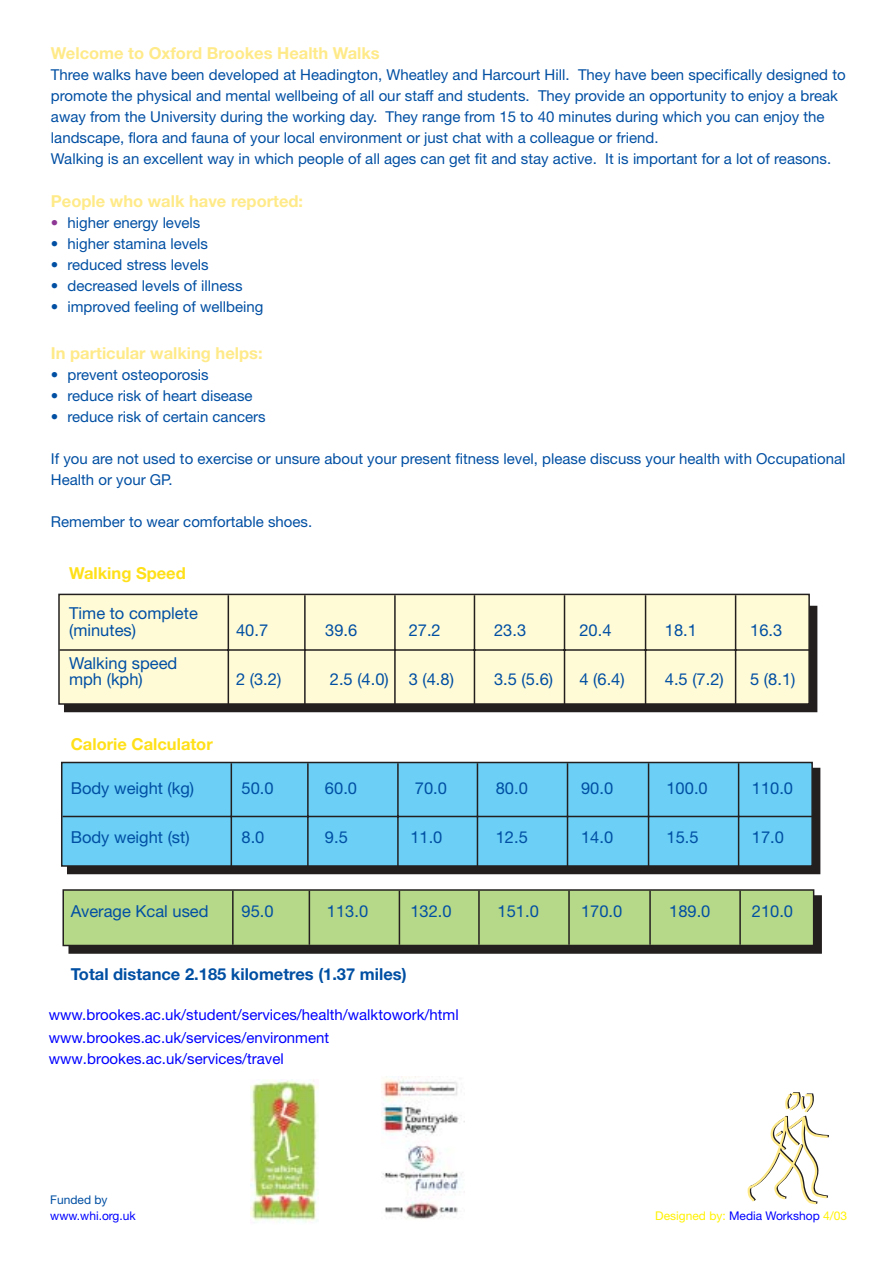
<style>
.page{position:relative;width:893px;height:1263px;background:#fff}
.page>*{position:absolute;margin:0;border:0;box-sizing:border-box;transform-origin:0 0}
.t1{font:16.5px/16.5px "Helvetica Neue";color:#004fa3}
.t2{font:700 16.5px "Helvetica Neue";color:#ffea89}
.t3{font:700 16.5px "Helvetica Neue";color:#004fa3}
.t4{font:700 16.5px "Helvetica Neue";color:#ffe019}
.t5{font:15px/21px "Helvetica Neue";color:#004fa3}
.t6{font:15px/22.5px "Helvetica Neue";color:#00f}
.t7{font:12px "Helvetica Neue";color:#fff200}
.t8{font:12px "Helvetica Neue";color:#00f}
.t9{font:12px "Helvetica Neue";color:#004fa3}
.s1{color:#8e3694}
.s2{color:#00f}
</style>
<div class="page">
<svg style="left:747px;top:1092px;width:82px;height:113px"></svg>
<img style="left:251px;top:1080px;width:67px;height:142px">
<img style="left:381px;top:1076px;width:83px;height:143px">
<div style="left:68px;top:895px;width:753px;height:59px;background:#231f1f;border:2px solid #231f1f"></div>
<div style="left:62px;top:889px;width:752px;height:57px;background:#b6d889;border:2px solid #231f1f"></div>
<hr style="left:232px;top:891px;width:1px;height:54px;background:#231f1f">
<hr style="left:308px;top:891px;width:2px;height:54px;background:#231f1f">
<hr style="left:398px;top:891px;width:2px;height:54px;background:#231f1f">
<hr style="left:478px;top:891px;width:1px;height:54px;background:#231f1f">
<hr style="left:568px;top:891px;width:1px;height:54px;background:#231f1f">
<hr style="left:649px;top:891px;width:1px;height:54px;background:#231f1f">
<hr style="left:739px;top:891px;width:1px;height:54px;background:#231f1f">
<div style="left:67px;top:768px;width:753px;height:106px;background:#231f1f"></div>
<div style="left:61px;top:762px;width:751px;height:105px;background:#6bcff6;border:2px solid #231f1f"></div>
<hr style="left:230px;top:763px;width:2px;height:105px;background:#231f1f">
<hr style="left:62px;top:816px;width:751px;height:1px;background:#231f1f">
<hr style="left:307px;top:763px;width:1px;height:105px;background:#231f1f">
<hr style="left:397px;top:763px;width:1px;height:105px;background:#231f1f">
<hr style="left:476px;top:763px;width:2px;height:105px;background:#231f1f">
<hr style="left:566px;top:763px;width:2px;height:105px;background:#231f1f">
<hr style="left:647px;top:763px;width:2px;height:105px;background:#231f1f">
<hr style="left:737px;top:763px;width:2px;height:105px;background:#231f1f">
<div style="left:64px;top:606px;width:753px;height:106px;background:#231f1f"></div>
<div style="left:58px;top:594px;width:751px;height:111px;background:#fffbd6;border:2px solid #231f1f"></div>
<hr style="left:227px;top:595px;width:2px;height:111px;background:#231f1f">
<hr style="left:59px;top:649px;width:751px;height:2px;background:#231f1f">
<hr style="left:304px;top:595px;width:1px;height:111px;background:#231f1f">
<hr style="left:394px;top:595px;width:1px;height:111px;background:#231f1f">
<hr style="left:473px;top:595px;width:2px;height:111px;background:#231f1f">
<hr style="left:563px;top:595px;width:2px;height:111px;background:#231f1f">
<hr style="left:644px;top:595px;width:2px;height:111px;background:#231f1f">
<hr style="left:734px;top:595px;width:2px;height:111px;background:#231f1f">
<p class="t2" style="left:51px;top:47px;width:330px">Welcome to Oxford Brookes Health Walks</p>
<p class="t5" style="left:51px;top:65px;width:796px">Three walks have been developed at Headington, Wheatley and Harcourt Hill. They have been specifically designed to promote the physical and mental wellbeing of all our staff and students. They provide an opportunity to enjoy a break away from the University during the working day. They range from 15 to 40 minutes during which you can enjoy the landscape, flora and fauna of your local environment or just chat with a colleague or friend.<br>Walking is an excellent way in which people of all ages can get fit and stay active. It is important for a lot of reasons.</p>
<p class="t2" style="left:51px;top:195px;width:254px">People who walk have reported:</p>
<p class="t5" style="left:51px;top:214px;width:151px"><span class="s1">•</span> higher energy levels</p>
<p class="t5" style="left:51px;top:235px;width:159px">• higher stamina levels</p>
<p class="t5" style="left:51px;top:256px;width:159px">• reduced stress levels</p>
<p class="t5" style="left:51px;top:277px;width:193px">• decreased levels of illness</p>
<p class="t5" style="left:51px;top:298px;width:214px">• improved feeling of wellbeing</p>
<p class="t2" style="left:51px;top:347px;width:213px">In particular walking helps:</p>
<p class="t5" style="left:51px;top:365px;width:159px">• prevent osteoporosis</p>
<p class="t5" style="left:51px;top:386px;width:203px">• reduce risk of heart disease</p>
<p class="t5" style="left:51px;top:407px;width:216px">• reduce risk of certain cancers</p>
<p class="t5" style="left:51px;top:449px;width:796px">If you are not used to exercise or unsure about your present fitness level, please discuss your health with Occupational<br>Health or your GP.</p>
<p class="t5" style="left:51px;top:512px;width:263px">Remember to wear comfortable shoes.</p>
<p class="t4" style="left:69px;top:567px;width:118px">Walking Speed</p>
<p class="t1" style="left:69px;top:607px;width:130px">Time to complete (minutes)</p>
<p class="t1" style="left:69px;top:656px;width:110px">Walking speed mph (kph)</p>
<p class="t1" style="left:236px;top:623px;width:34px">40.7</p>
<p class="t1" style="left:325px;top:623px;width:34px">39.6</p>
<p class="t1" style="left:408px;top:623px;width:34px">27.2</p>
<p class="t1" style="left:494px;top:623px;width:34px">23.3</p>
<p class="t1" style="left:579px;top:623px;width:34px">20.4</p>
<p class="t1" style="left:664px;top:623px;width:34px">18.1</p>
<p class="t1" style="left:750px;top:623px;width:34px">16.3</p>
<p class="t1" style="left:236px;top:673px;width:47px">2 (3.2)</p>
<p class="t1" style="left:330px;top:673px;width:126px">2.5 (4.0) 3 (4.8)</p>
<p class="t1" style="left:494px;top:673px;width:61px">3.5 (5.6)</p>
<p class="t1" style="left:579px;top:673px;width:47px">4 (6.4)</p>
<p class="t1" style="left:664px;top:673px;width:61px">4.5 (7.2)</p>
<p class="t1" style="left:750px;top:673px;width:47px">5 (8.1)</p>
<p class="t4" style="left:71px;top:738px;width:144px">Calorie Calculator</p>
<p class="t1" style="left:71px;top:781px;width:125px">Body weight (kg)</p>
<p class="t1" style="left:241px;top:781px;width:34px">50.0</p>
<p class="t1" style="left:325px;top:781px;width:34px">60.0</p>
<p class="t1" style="left:415px;top:781px;width:34px">70.0</p>
<p class="t1" style="left:495px;top:781px;width:34px">80.0</p>
<p class="t1" style="left:581px;top:781px;width:34px">90.0</p>
<p class="t1" style="left:666px;top:781px;width:43px">100.0</p>
<p class="t1" style="left:751px;top:781px;width:43px">110.0</p>
<p class="t1" style="left:71px;top:831px;width:120px">Body weight (st)</p>
<p class="t1" style="left:241px;top:831px;width:24px">8.0</p>
<p class="t1" style="left:325px;top:831px;width:24px">9.5</p>
<p class="t1" style="left:410px;top:831px;width:34px">11.0</p>
<p class="t1" style="left:495px;top:831px;width:34px">12.5</p>
<p class="t1" style="left:581px;top:831px;width:34px">14.0</p>
<p class="t1" style="left:666px;top:831px;width:34px">15.5</p>
<p class="t1" style="left:751px;top:831px;width:34px">17.0</p>
<p class="t1" style="left:71px;top:904px;width:139px">Average Kcal used</p>
<p class="t1" style="left:241px;top:904px;width:34px">95.0</p>
<p class="t1" style="left:327px;top:904px;width:43px">113.0</p>
<p class="t1" style="left:410px;top:904px;width:43px">132.0</p>
<p class="t1" style="left:497px;top:904px;width:43px">151.0</p>
<p class="t1" style="left:581px;top:904px;width:43px">170.0</p>
<p class="t1" style="left:669px;top:904px;width:43px">189.0</p>
<p class="t1" style="left:751px;top:904px;width:43px">210.0</p>
<p class="t3" style="left:71px;top:968px;width:337px">Total distance 2.185 kilometres (1.37 miles)</p>
<p class="t6" style="left:49px;top:1005px;width:411px">www.brookes.ac.uk/student/services/health/walktowork/html www.brookes.ac.uk/services/environment</p>
<p class="t6" style="left:49px;top:1047px;width:236px">www.brookes.ac.uk/services/travel</p>
<p class="t9" style="left:50px;top:1195px;width:59px">Funded by</p>
<p class="t8" style="left:50px;top:1211px;width:87px">www.whi.org.uk</p>
<p class="t7" style="left:655px;top:1212px;width:193px">Designed by: <span class="s2">Media Workshop</span> 4/03</p>
</div>
